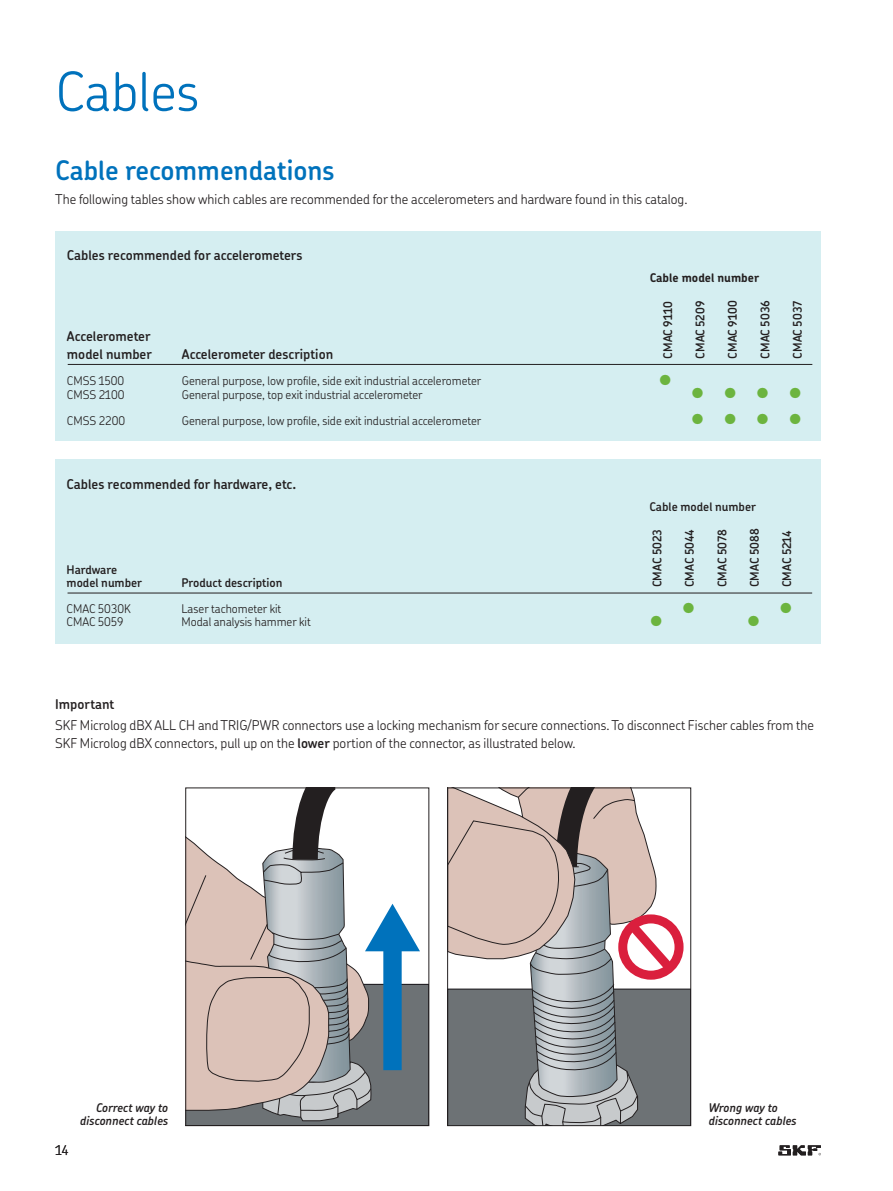
<style>
.page{position:relative;width:893px;height:1191px;background:#fff}
.page>*{position:absolute;margin:0;border:0;box-sizing:border-box;transform-origin:0 0}
.t1{font:300 54px "SKF Chevin OT";color:#0072bc}
.t2{font:300 30px "SKF Chevin OT";color:#6cb43f}
.t3{font:600 27px "SKF Chevin OT";color:#0072bc}
.t4{font:300 13.5px/17.9px "SKF Chevin OT";color:#231f20}
.t5{font:600 13.5px/17.9px "SKF Chevin OT";color:#231f20}
.t6{font:300 12px "SKF Chevin OT";color:#231f20}
.t7{font:600 12px/13px "SKF Chevin OT";color:#231f20}
.t8{font:italic 600 12px/13.5px "SKF Chevin OT";color:#231f20;text-align:right}
.t9{font:700 12px "SKF Chevin OT";color:#231f20}
.s1{font-weight:600}
</style>
<div class="page">
<svg style="left:187px;top:790px;width:240px;height:334px"></svg>
<div style="left:185px;top:788px;width:244px;height:338px;border:1px solid #231f20"></div>
<svg style="left:449px;top:790px;width:240px;height:334px;background:#b1a7a6"></svg>
<div style="left:447px;top:788px;width:244px;height:338px;border:1px solid #231f20"></div>
<div style="left:55px;top:231px;width:765px;height:210px;background:#d5eef1"></div>
<div style="left:55px;top:459px;width:765px;height:184px;background:#d5eef1"></div>
<hr style="left:68px;top:364px;width:744px;height:1px;background:#231f20">
<hr style="left:68px;top:593px;width:744px;height:1px;background:#231f20">
<svg style="left:778px;top:1145px;width:43px;height:10px"></svg>
<h1 class="t1" style="left:55px;top:67px;width:145px">Cables</h1>
<h3 class="t3" style="left:55px;top:158px;width:281px">Cable recommendations</h3>
<p class="t4" style="left:55px;top:191px;width:634px">The following tables show which cables are recommended for the accelerometers and hardware found in this catalog.</p>
<p class="t5" style="left:67px;top:247px;width:237px">Cables recommended for accelerometers</p>
<p class="t5" style="left:67px;top:328px;width:86px">Accelerometer model number</p>
<p class="t5" style="left:182px;top:345px;width:153px">Accelerometer description</p>
<p class="t9" style="left:649px;top:271px;width:111px">Cable model number</p>
<p class="t7" style="left:661px;top:359px;width:59px;rotate:-90deg">CMAC 9110</p>
<p class="t7" style="left:694px;top:359px;width:59px;rotate:-90deg">CMAC 5209</p>
<p class="t7" style="left:726px;top:359px;width:60px;rotate:-90deg">CMAC 9100</p>
<p class="t7" style="left:759px;top:359px;width:60px;rotate:-90deg">CMAC 5036</p>
<p class="t7" style="left:791px;top:359px;width:59px;rotate:-90deg">CMAC 5037</p>
<p class="t6" style="left:67px;top:376px;width:59px">CMSS 1500</p>
<p class="t6" style="left:182px;top:376px;width:301px">General purpose, low profile, side exit industrial accelerometer</p>
<h2 class="t2" style="left:658px;top:365px;width:16px">•</h2>
<p class="t6" style="left:67px;top:389px;width:59px">CMSS 2100</p>
<p class="t6" style="left:182px;top:389px;width:242px">General purpose, top exit industrial accelerometer</p>
<h2 class="t2" style="left:691px;top:378px;width:114px">••••</h2>
<p class="t6" style="left:67px;top:415px;width:60px">CMSS 2200</p>
<p class="t6" style="left:182px;top:415px;width:301px">General purpose, low profile, side exit industrial accelerometer</p>
<h2 class="t2" style="left:691px;top:404px;width:114px">••••</h2>
<p class="t5" style="left:67px;top:475px;width:231px">Cables recommended for hardware, etc.</p>
<p class="t7" style="left:67px;top:564px;width:77px">Hardware model number</p>
<p class="t7" style="left:181px;top:577px;width:103px">Product description</p>
<p class="t7" style="left:649px;top:500px;width:108px">Cable model number</p>
<p class="t7" style="left:651px;top:587px;width:60px;rotate:-90deg">CMAC 5023</p>
<p class="t7" style="left:683px;top:587px;width:59px;rotate:-90deg">CMAC 5044</p>
<p class="t7" style="left:716px;top:587px;width:59px;rotate:-90deg">CMAC 5078</p>
<p class="t7" style="left:748px;top:587px;width:60px;rotate:-90deg">CMAC 5088</p>
<p class="t7" style="left:780px;top:587px;width:58px;rotate:-90deg">CMAC 5214</p>
<p class="t6" style="left:67px;top:603px;width:66px">CMAC 5030K</p>
<p class="t6" style="left:181px;top:603px;width:101px">Laser tachometer kit</p>
<h2 class="t2" style="left:681px;top:593px;width:16px">•</h2>
<h2 class="t2" style="left:779px;top:593px;width:16px">•</h2>
<p class="t6" style="left:67px;top:616px;width:59px">CMAC 5059</p>
<p class="t6" style="left:181px;top:616px;width:131px">Modal analysis hammer kit</p>
<h2 class="t2" style="left:649px;top:606px;width:16px">•</h2>
<h2 class="t2" style="left:746px;top:606px;width:16px">•</h2>
<p class="t5" style="left:55px;top:696px;width:61px">Important</p>
<p class="t4" style="left:55px;top:717px;width:760px">SKF Microlog dBX ALL CH and TRIG/PWR connectors use a locking mechanism for secure connections. To disconnect Fischer cables from the<br>SKF Microlog dBX connectors, pull up on the <span class="s1">lower</span> portion of the connector, as illustrated below.</p>
<p class="t4" style="left:55px;top:1142px;width:14px">14</p>
<p class="t8" style="left:80px;top:1101px;width:90px">Correct way to disconnect cables</p>
<p class="t8" style="left:708px;top:1101px;width:90px;text-align:left">Wrong way to disconnect cables</p>
</div>
